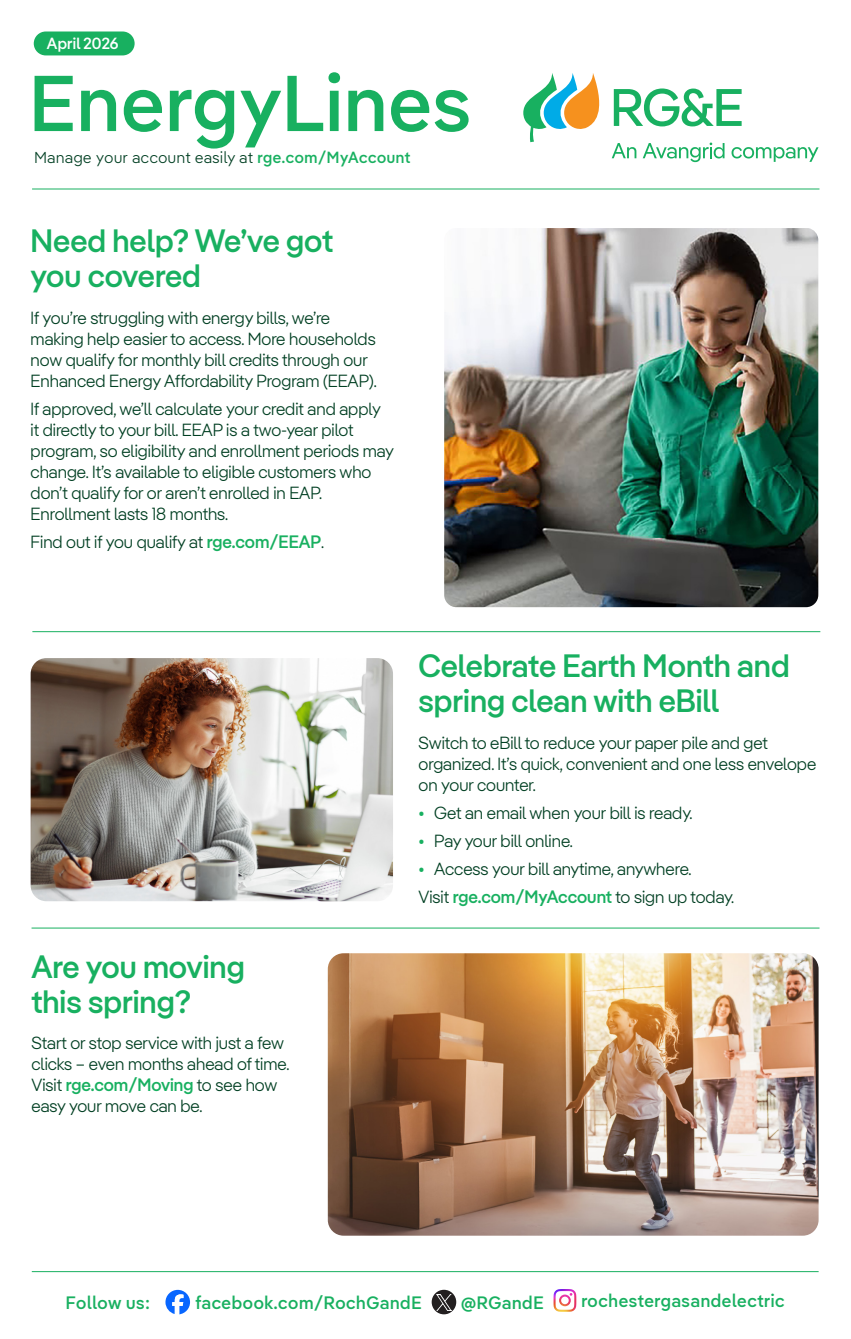
<style>
.page{position:relative;width:851px;height:1339px;background:#fff}
.page>*{position:absolute;margin:0;border:0;box-sizing:border-box;transform-origin:0 0}
.t1{font:500 78.92px "Iber Pangea Text";letter-spacing:-.02em;color:#18b060}
.t2{font:500 31.5px/35px "Iber Pangea";color:#18b060}
.t3{font:300 17.5px/21px "Iber Pangea";color:#003f22}
.t4{font:500 17.5px "Iber Pangea Text";color:#18b060}
.t5{font:300 15.75px "Iber Pangea Text";color:#003f22}
.t6{font:500 15.75px "Iber Pangea";letter-spacing:.01em;color:#fff}
.s1{font-weight:500;color:#18b060}
</style>
<div class="page">
<div style="left:34px;top:32px;width:101px;height:23px;background:#18b060;border-radius:12px"></div>
<hr style="left:32px;top:189px;width:787px;height:1px;background:#18b060">
<svg style="left:523px;top:73px;width:295px;height:89px"></svg>
<hr style="left:32px;top:1271px;width:786px;height:1px;background:#18b060">
<img style="left:553px;top:1289px;width:23px;height:23px">
<div style="left:431px;top:1290px;width:25px;height:24px;background:#231f20;border-radius:50%"></div>
<img style="left:436px;top:1294px;width:15px;height:16px">
<svg style="left:165px;top:1290px;width:25px;height:24px"></svg>
<img style="left:31px;top:658px;width:362px;height:243px">
<hr style="left:32px;top:631px;width:788px;height:1px;background:#18b060">
<hr style="left:32px;top:928px;width:787px;height:1px;background:#18b060">
<img style="left:444px;top:228px;width:374px;height:379px">
<img style="left:328px;top:953px;width:490px;height:282px">
<p class="t6" style="left:47px;top:32px;width:73px">April 2026</p>
<h1 class="t1" style="left:28px;top:42px;width:446px">EnergyLines</h1>
<p class="t5" style="left:34px;top:145px;width:378px">Manage your account easily at <span class="s1">rge.com/MyAccount</span></p>
<h2 class="t2" style="left:31px;top:223px;width:304px">Need help? We’ve got you covered</h2>
<p class="t3" style="left:31px;top:307px;width:347px">If you’re struggling with energy bills, we’re making help easier to access. More households now qualify for monthly bill credits through our Enhanced Energy Affordability Program (EEAP).</p>
<p class="t3" style="left:31px;top:398px;width:365px">If approved, we’ll calculate your credit and apply<br>it directly to your bill. EEAP is a two-year pilot program, so eligibility and enrollment periods may change. It’s available to eligible customers who don’t qualify for or aren’t enrolled in EAP.<br>Enrollment lasts 18 months.</p>
<p class="t3" style="left:31px;top:531px;width:295px">Find out if you qualify at <span class="s1">rge.com/EEAP</span>.</p>
<h2 class="t2" style="left:31px;top:948px;width:215px">Are you moving this spring?</h2>
<p class="t3" style="left:31px;top:1032px;width:259px">Start or stop service with just a few clicks – even months ahead of time.<br>Visit <span class="s1">rge.com/Moving</span> to see how easy your move can be.</p>
<h2 class="t2" style="left:418px;top:648px;width:372px">Celebrate Earth Month and spring clean with eBill</h2>
<p class="t3" style="left:418px;top:732px;width:399px">Switch to eBill to reduce your paper pile and get organized. It’s quick, convenient and one less envelope on your counter.</p>
<p class="t3" style="left:418px;top:802px;width:276px"><span class="s1">•</span> Get an email when your bill is ready.</p>
<p class="t3" style="left:418px;top:830px;width:156px"><span class="s1">•</span> Pay your bill online.</p>
<p class="t3" style="left:418px;top:854px;width:317px;line-height:28px"><span class="s1">•</span> Access your bill anytime, anywhere.<br>Visit <span class="s1">rge.com/MyAccount</span> to sign up today.</p>
<p class="t4" style="left:66px;top:1289px;width:86px">Follow us:</p>
<p class="t4" style="left:195px;top:1289px;width:228px">facebook.com/RochGandE</p>
<p class="t4" style="left:461px;top:1289px;width:85px">@RGandE</p>
<p class="t4" style="left:581px;top:1287px;width:205px">rochestergasandelectric</p>
</div>
